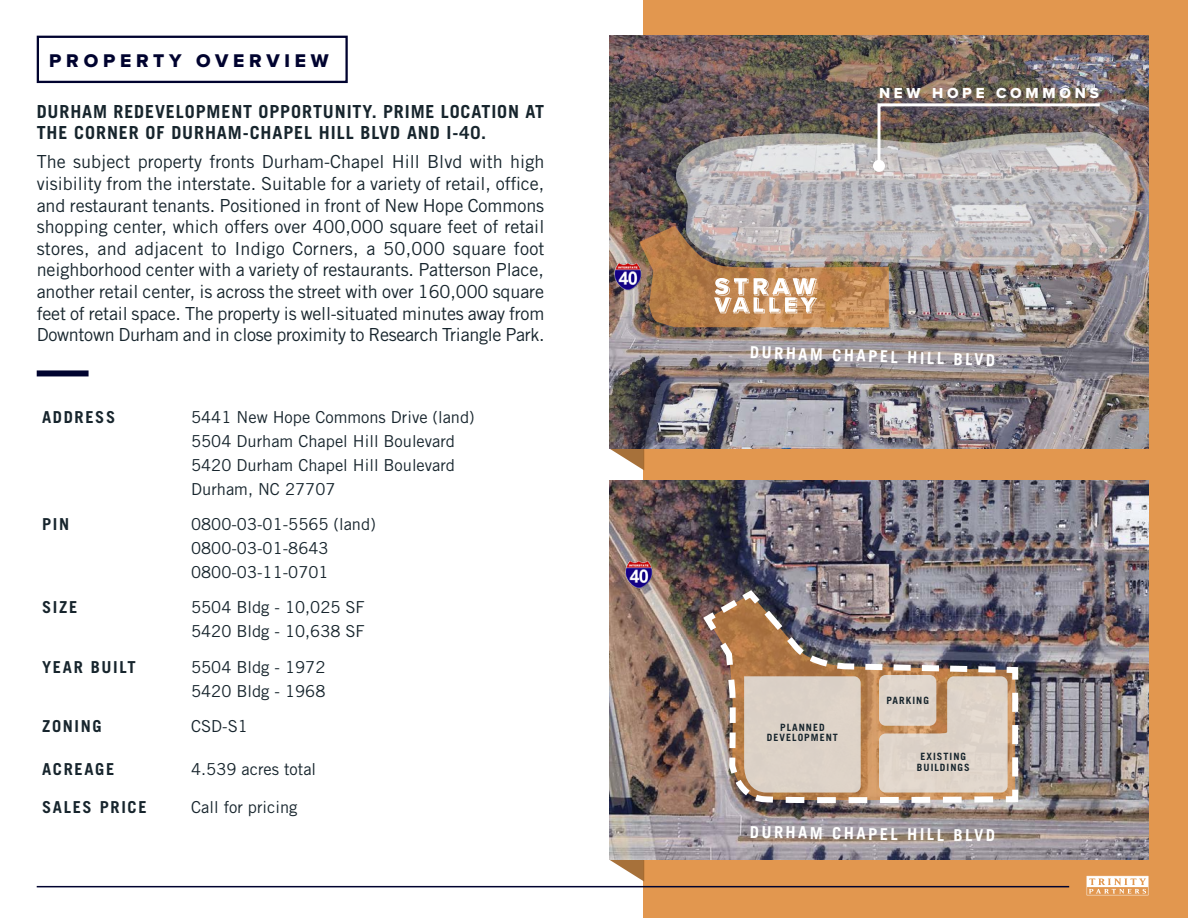
<style>
.page{position:relative;width:1188px;height:918px;background:#fff}
.page>*{position:absolute;margin:0;border:0;box-sizing:border-box;transform-origin:0 0}
.t1{font:19.05px "Proxima Nova Extrabld";letter-spacing:.25em;color:#00032f}
.t2{font:18px/21.6px "Trade Gothic LT Pro";letter-spacing:-.015em;color:#17252d;text-align:justify}
.t3{font:700 18px/21.6px "Trade Gothic LT Pro";letter-spacing:.05em;color:#17252d}
.t4{font:16.5px "Trade Gothic LT Pro";color:#17252d}
.t5{font:700 16.5px "Trade Gothic LT Pro";letter-spacing:.1em;color:#17252d}
.t6{font:700 16.5px "Trade Gothic LT Pro";color:#fff}
.t7{font:15px "Proxima Nova Extrabld";letter-spacing:.25em;color:#fff}
.t8{font:700 10.05px/10.5px "Trade Gothic LT Pro";letter-spacing:.1em;color:#17252d;text-align:center}
</style>
<div class="page">
<div style="left:644px;top:0;width:544px;height:918px;background:#e2974f"></div>
<div style="left:37px;top:370px;width:52px;height:6px;background:#00032f"></div>
<svg style="left:1087px;top:876px;width:61px;height:19px"></svg>
<svg style="left:609px;top:448px;width:35px;height:22px"></svg>
<svg style="left:609px;top:859px;width:35px;height:23px"></svg>
<div style="left:37px;top:36px;width:311px;height:47px;border:2px solid #00032f"></div>
<img style="left:609px;top:36px;width:540px;height:412px">
<img style="left:609px;top:481px;width:540px;height:378px">
<img style="left:699px;top:594px;width:322px;height:212px">
<svg style="left:639px;top:226px;width:250px;height:101px;background:#bf8e60"></svg>
<svg style="left:674px;top:130px;width:465px;height:136px;background:#b4aeaf"></svg>
<img style="left:876px;top:102px;width:227px;height:67px">
<div style="left:873px;top:160px;width:12px;height:12px;background:#fff;border-radius:50%"></div>
<hr style="left:37px;top:886px;width:1032px;height:1px;background:#00032f">
<img style="left:623px;top:558px;width:32px;height:32px">
<img style="left:612px;top:261px;width:32px;height:31px">
<svg style="left:726px;top:647px;width:292px;height:159px;background:#cab7a6"></svg>
<p class="t1" style="left:49px;top:46px;width:281px">PROPERTY OVERVIEW</p>
<p class="t3" style="left:37px;top:100px;width:509px">DURHAM REDEVELOPMENT OPPORTUNITY. PRIME LOCATION AT<br>THE CORNER OF DURHAM-CHAPEL HILL BLVD AND I-40.</p>
<p class="t2" style="left:37px;top:151px;width:509px">The subject property fronts Durham-Chapel Hill Blvd with high visibility from the interstate. Suitable for a variety of retail, office, and restaurant tenants. Positioned in front of New Hope Commons shopping center, which offers over 400,000 square feet of retail stores, and adjacent to Indigo Corners, a 50,000 square foot neighborhood center with a variety of restaurants. Patterson Place, another retail center, is across the street with over 160,000 square feet of retail space. The property is well-situated minutes away from Downtown Durham and in close proximity to Research Triangle Park.</p>
<p class="t5" style="left:42px;top:407px;width:75px">ADDRESS</p>
<p class="t4" style="left:191px;top:407px;width:285px">5441 New Hope Commons Drive (land)</p>
<p class="t4" style="left:191px;top:431px;width:265px">5504 Durham Chapel Hill Boulevard</p>
<p class="t4" style="left:191px;top:455px;width:265px">5420 Durham Chapel Hill Boulevard</p>
<p class="t4" style="left:191px;top:479px;width:146px">Durham, NC 27707</p>
<p class="t5" style="left:42px;top:514px;width:29px">PIN</p>
<p class="t4" style="left:191px;top:514px;width:186px">0800-03-01-5565 (land)</p>
<p class="t4" style="left:191px;top:538px;width:139px">0800-03-01-8643</p>
<p class="t4" style="left:191px;top:562px;width:139px">0800-03-11-0701</p>
<p class="t5" style="left:42px;top:597px;width:37px">SIZE</p>
<p class="t4" style="left:191px;top:597px;width:175px">5504 Bldg - 10,025 SF</p>
<p class="t4" style="left:191px;top:621px;width:175px">5420 Bldg - 10,638 SF</p>
<p class="t5" style="left:42px;top:657px;width:95px">YEAR BUILT</p>
<p class="t4" style="left:191px;top:657px;width:136px">5504 Bldg - 1972</p>
<p class="t4" style="left:191px;top:681px;width:136px">5420 Bldg - 1968</p>
<p class="t5" style="left:42px;top:716px;width:61px">ZONING</p>
<p class="t4" style="left:191px;top:717px;width:58px">CSD-S1</p>
<p class="t5" style="left:42px;top:759px;width:74px">ACREAGE</p>
<p class="t4" style="left:191px;top:759px;width:127px">4.539 acres total</p>
<p class="t5" style="left:42px;top:797px;width:106px">SALES PRICE</p>
<p class="t4" style="left:191px;top:797px;width:108px">Call for pricing</p>
<p class="t7" style="left:879px;top:82px;width:221px">NEW HOPE COMMONS</p>
<p class="t6" style="left:750px;top:342px;width:247px;rotate:2deg">DURHAM CHAPEL HILL BLVD</p>
<p class="t8" style="left:767px;top:722px;width:72px">PLANNED<br>DEVELOPMENT</p>
<p class="t8" style="left:886px;top:695px;width:44px">PARKING</p>
<p class="t8" style="left:917px;top:751px;width:54px">EXISTING<br>BUILDINGS</p>
<p class="t6" style="left:750px;top:821px;width:247px;rotate:1deg">DURHAM CHAPEL HILL BLVD</p>
</div>
